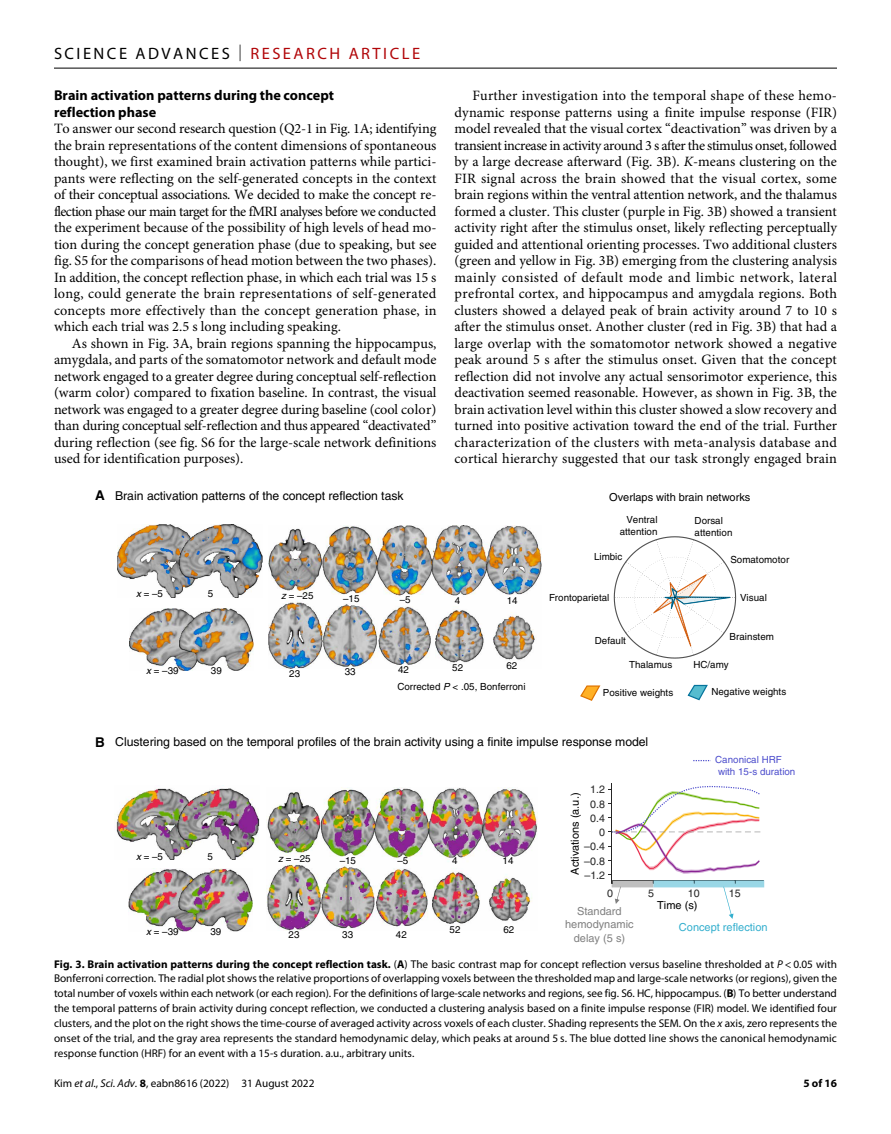
<style>
.page{position:relative;width:891px;height:1134px;background:#fff}
.page>*{position:absolute;margin:0;border:0;box-sizing:border-box;transform-origin:0 0}
.t1{font:16.5px "Myriad Pro";letter-spacing:.15em;color:#000}
.t2{font:14.25px/16.5px "Minion Pro";color:#000;text-align:justify}
.t3{font:700 14.25px/16.5px "Myriad Pro";color:#000}
.t4{font:12.3px "Helvetica";letter-spacing:-.005em;color:#000}
.t5{font:11.25px/15px "Myriad Pro";color:#000;text-align:justify}
.t6{font:700 11.25px "Myriad Pro";color:#000}
.t7{font:10.95px "Helvetica";color:#000}
.t8{font:10.95px/13.5px "Helvetica";color:#7f7f7f;text-align:center}
.t9{font:10.95px "Helvetica";color:#34afce}
.t10{font:10.65px "Helvetica";color:#262626}
.t11{font:9.75px/12.3px "Helvetica";color:#000}
.t12{font:9.75px/12.3px "Helvetica";color:#4c4dcc}
.s1{font-weight:300}
.s2{color:#b10508}
.s3{font-weight:700;font-size:13.5px}
.s4{font-style:italic}
.s5{font-weight:700}
</style>
<div class="page">
<hr style="left:54px;top:68px;width:783px;height:1px;background:#000">
<img style="left:117px;top:525px;width:145px;height:72px">
<img style="left:129px;top:609px;width:124px;height:61px">
<img style="left:269px;top:526px;width:273px;height:143px">
<svg style="left:614px;top:536px;width:122px;height:123px"></svg>
<svg style="left:580px;top:685px;width:20px;height:16px"></svg>
<svg style="left:688px;top:685px;width:20px;height:15px"></svg>
<img style="left:129px;top:869px;width:124px;height:62px">
<img style="left:116px;top:785px;width:143px;height:75px">
<img style="left:267px;top:788px;width:270px;height:142px">
<hr style="left:612px;top:783px;width:1px;height:97px;background:#262626">
<svg style="left:608px;top:786px;width:156px;height:133px"></svg>
<svg style="left:693px;top:760px;width:18px;height:1px"></svg>
<p class="t1" style="left:54px;top:40px;width:368px">SCIENCE ADVANCES <span class="s1">|</span> <span class="s2">RESEARCH ARTICLE</span></p>
<p class="t3" style="left:54px;top:86px;width:282px">Brain activation patterns during the concept reflection phase</p>
<p class="t2" style="left:54px;top:122px;width:384px">To answer our second research question (Q2-1 in Fig. 1A; identifying the brain representations of the content dimensions of spontaneous thought), we first examined brain activation patterns while partici&shy;pants were reflecting on the self-generated concepts in the context of their conceptual associations. We decided to make the concept re&shy;flection phase our main target for the fMRI analyses before we conducted the experiment because of the possibility of high levels of head mo&shy;tion during the concept generation phase (due to speaking, but see fig. S5 for the comparisons of head motion between the two phases).<br>In addition, the concept reflection phase, in which each trial was 15 s long, could generate the brain representations of self-generated concepts more effectively than the concept generation phase, in which each trial was 2.5 s long including speaking.</p>
<p class="t2" style="left:54px;top:336px;width:384px;text-indent:18px">As shown in Fig. 3A, brain regions spanning the hippocampus, amygdala, and parts of the somatomotor network and default mode network engaged to a greater degree during conceptual self-reflection (warm color) compared to fixation baseline. In contrast, the visual network was engaged to a greater degree during baseline (cool color) than during conceptual self-reflection and thus appeared “deactivated” during reflection (see fig. S6 for the large-scale network definitions used for identification purposes).</p>
<p class="t4" style="left:95px;top:489px;width:310px"><span class="s3">A</span> Brain activation patterns of the concept reflection task</p>
<p class="t2" style="left:454px;top:89px;width:384px;text-indent:18px">Further investigation into the temporal shape of these hemo&shy;dynamic response patterns using a finite impulse response (FIR) model revealed that the visual cortex “deactivation” was driven by a transient increase in activity around 3 s after the stimulus onset, followed by a large decrease afterward (Fig. 3B). <span class="s4">K</span>-means clustering on the FIR signal across the brain showed that the visual cortex, some brain regions within the ventral attention network, and the thalamus formed a cluster. This cluster (purple in Fig. 3B) showed a transient activity right after the stimulus onset, likely reflecting perceptually guided and attentional orienting processes. Two additional clusters (green and yellow in Fig. 3B) emerging from the clustering analysis mainly consisted of default mode and limbic network, lateral prefrontal cortex, and hippocampus and amygdala regions. Both clusters showed a delayed peak of brain activity around 7 to 10 s after the stimulus onset. Another cluster (red in Fig. 3B) that had a large overlap with the somatomotor network showed a negative peak around 5 s after the stimulus onset. Given that the concept reflection did not involve any actual sensorimotor experience, this deactivation seemed reasonable. However, as shown in Fig. 3B, the brain activation level within this cluster showed a slow recovery and turned into positive activation toward the end of the trial. Further characterization of the clusters with meta-analysis database and cortical hierarchy suggested that our task strongly engaged brain</p>
<p class="t7" style="left:609px;top:490px;width:143px">Overlaps with brain networks</p>
<p class="t11" style="left:136px;top:587px;width:28px"><span class="s4">x</span>=–5</p>
<p class="t11" style="left:208px;top:587px;width:7px">5</p>
<p class="t11" style="left:281px;top:589px;width:34px"><span class="s4">z</span> = –25</p>
<p class="t11" style="left:343px;top:592px;width:18px">–15</p>
<p class="t11" style="left:400px;top:593px;width:12px">–5</p>
<p class="t11" style="left:455px;top:594px;width:7px">4</p>
<p class="t11" style="left:146px;top:664px;width:34px"><span class="s4">x</span> = –39</p>
<p class="t11" style="left:211px;top:664px;width:12px">39</p>
<p class="t11" style="left:289px;top:667px;width:12px">23</p>
<p class="t11" style="left:345px;top:666px;width:12px">33</p>
<p class="t11" style="left:398px;top:663px;width:12px">42</p>
<p class="t11" style="left:452px;top:661px;width:12px">52</p>
<p class="t11" style="left:507px;top:595px;width:12px">14</p>
<p class="t11" style="left:506px;top:659px;width:12px">62</p>
<p class="t11" style="left:620px;top:513px;width:39px;text-align:right">Ventral attention</p>
<p class="t11" style="left:594px;top:550px;width:30px">Limbic</p>
<p class="t11" style="left:549px;top:592px;width:62px">Frontoparietal</p>
<p class="t11" style="left:595px;top:634px;width:33px">Default</p>
<p class="t11" style="left:629px;top:659px;width:45px">Thalamus</p>
<p class="t11" style="left:693px;top:658px;width:37px">HC/amy</p>
<p class="t11" style="left:695px;top:514px;width:39px">Dorsal attention</p>
<p class="t11" style="left:730px;top:553px;width:61px">Somatomotor</p>
<p class="t11" style="left:740px;top:591px;width:28px">Visual</p>
<p class="t11" style="left:730px;top:630px;width:46px">Brainstem</p>
<p class="t11" style="left:397px;top:681px;width:130px">Corrected <span class="s4">P</span> &lt; .05, Bonferroni</p>
<p class="t11" style="left:603px;top:687px;width:72px">Positive weights</p>
<p class="t11" style="left:711px;top:685px;width:76px">Negative weights</p>
<p class="t4" style="left:95px;top:734px;width:555px"><span class="s3">B</span> Clustering based on the temporal profiles of the brain activity using a finite impulse response model</p>
<p class="t11" style="left:136px;top:850px;width:28px"><span class="s4">x</span>=–5</p>
<p class="t11" style="left:207px;top:850px;width:7px">5</p>
<p class="t11" style="left:278px;top:853px;width:34px"><span class="s4">z</span> = –25</p>
<p class="t11" style="left:340px;top:855px;width:18px">–15</p>
<p class="t11" style="left:398px;top:855px;width:12px">–5</p>
<p class="t11" style="left:452px;top:855px;width:7px">4</p>
<p class="t11" style="left:503px;top:855px;width:12px">14</p>
<p class="t11" style="left:146px;top:926px;width:34px"><span class="s4">x</span> = –39</p>
<p class="t11" style="left:210px;top:926px;width:12px">39</p>
<p class="t11" style="left:450px;top:924px;width:12px">52</p>
<p class="t11" style="left:503px;top:924px;width:12px">62</p>
<p class="t11" style="left:289px;top:928px;width:12px">23</p>
<p class="t11" style="left:342px;top:928px;width:12px">33</p>
<p class="t11" style="left:396px;top:928px;width:12px">42</p>
<p class="t10" style="left:590px;top:783px;width:16px">1.2</p>
<p class="t7" style="left:568px;top:875px;width:83px;rotate:-90deg">Activations (a.u.)</p>
<p class="t10" style="left:590px;top:798px;width:16px">0.8</p>
<p class="t10" style="left:590px;top:812px;width:16px">0.4</p>
<p class="t10" style="left:599px;top:826px;width:7px">0</p>
<p class="t10" style="left:584px;top:840px;width:22px">–0.4</p>
<p class="t10" style="left:584px;top:855px;width:22px">–0.8</p>
<p class="t10" style="left:584px;top:869px;width:22px">–1.2</p>
<p class="t12" style="left:715px;top:753px;width:82px">Canonical HRF with 15-s duration</p>
<p class="t10" style="left:607px;top:887px;width:7px">0</p>
<p class="t10" style="left:648px;top:887px;width:7px">5</p>
<p class="t10" style="left:688px;top:887px;width:13px">10</p>
<p class="t10" style="left:729px;top:887px;width:13px">15</p>
<p class="t8" style="left:565px;top:904px;width:70px">Standard hemodynamic delay (5 s)</p>
<p class="t7" style="left:657px;top:899px;width:42px">Time (s)</p>
<p class="t9" style="left:679px;top:921px;width:90px">Concept reflection</p>
<p class="t5" style="left:54px;top:956px;width:785px"><span class="s5">Fig. 3. Brain activation patterns during the concept reflection task.</span> (<span class="s5">A</span>) The basic contrast map for concept reflection versus baseline thresholded at <span class="s4">P</span> &lt; 0.05 with Bonferroni correction. The radial plot shows the relative proportions of overlapping voxels between the thresholded map and large-scale networks (or regions), given the total number of voxels within each network (or each region). For the definitions of large-scale networks and regions, see fig. S6. HC, hippocampus. (<span class="s5">B</span>) To better understand the temporal patterns of brain activity during concept reflection, we conducted a clustering analysis based on a finite impulse response (FIR) model. We identified four clusters, and the plot on the right shows the time-course of averaged activity across voxels of each cluster. Shading represents the SEM. On the <span class="s4">x</span> axis, zero represents the onset of the trial, and the gray area represents the standard hemodynamic delay, which peaks at around 5 s. The blue dotted line shows the canonical hemodynamic response function (HRF) for an event with a 15-s duration. a.u., arbitrary units.</p>
<p class="t5" style="left:54px;top:1076px;width:262px">Kim <span class="s4">et al</span>., <span class="s4">Sci. Adv.</span> <span class="s5">8</span>, eabn8616 (2022) 31 August 2022</p>
<p class="t6" style="left:803px;top:1074px;width:35px">5 of 16</p>
</div>
